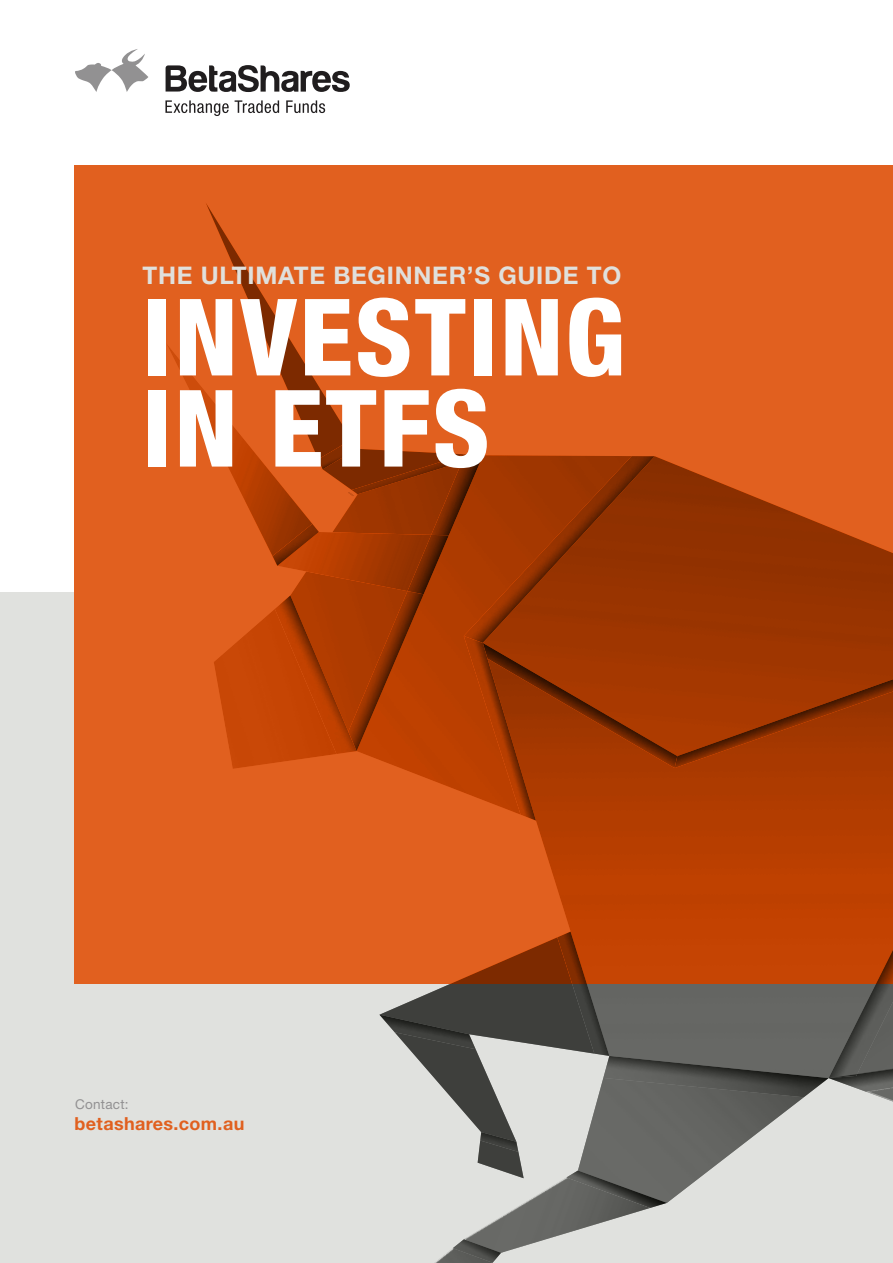
<style>
.page{position:relative;width:893px;height:1263px;background:#fff}
.page>*{position:absolute;margin:0;border:0;box-sizing:border-box;transform-origin:0 0}
.t1{font:800 condensed 106.95px/91.2px "Helvetica Neue LT Std";letter-spacing:.02em;color:#fff}
.t2{font:700 24.3px "Helvetica Neue LT Std";letter-spacing:.03em;color:#e0e0dc}
.t3{font:700 18px "Helvetica Neue LT Std";letter-spacing:.02em;color:#e1601f}
.t4{font:13.5px "Helvetica Neue LT Std";letter-spacing:.02em;color:#929192}
</style>
<div class="page">
<div style="left:0;top:592px;width:893px;height:671px;background:#e0e1de"></div>
<div style="left:75px;top:165px;width:818px;height:818px;background:#e1601f"></div>
<svg style="left:165px;top:100px;width:160px;height:16px"></svg>
<svg style="left:75px;top:49px;width:73px;height:43px"></svg>
<svg style="left:166px;top:65px;width:184px;height:27px"></svg>
<img style="left:333px;top:509px;width:15px;height:23px">
<img style="left:358px;top:455px;width:211px;height:338px">
<img style="left:655px;top:456px;width:238px;height:180px">
<img style="left:435px;top:1248px;width:18px;height:15px">
<img style="left:464px;top:1178px;width:186px;height:75px">
<img style="left:536px;top:636px;width:357px;height:420px">
<img style="left:609px;top:1097px;width:195px;height:106px">
<img style="left:867px;top:1092px;width:26px;height:10px">
<svg style="left:206px;top:204px;width:249px;height:283px"></svg>
<img style="left:319px;top:440px;width:38px;height:29px">
<img style="left:352px;top:454px;width:123px;height:1px">
<img style="left:275px;top:595px;width:81px;height:159px">
<img style="left:483px;top:456px;width:172px;height:187px">
<img style="left:464px;top:636px;width:72px;height:185px">
<img style="left:483px;top:643px;width:194px;height:125px">
<img style="left:675px;top:649px;width:218px;height:119px">
<img style="left:829px;top:652px;width:64px;height:411px">
<img style="left:609px;top:1056px;width:220px;height:41px">
<img style="left:829px;top:1063px;width:64px;height:29px">
<img style="left:829px;top:1074px;width:28px;height:4px">
<img style="left:566px;top:1170px;width:101px;height:38px">
<svg style="left:379px;top:931px;width:230px;height:247px"></svg>
<img style="left:480px;top:1132px;width:38px;height:20px">
<img style="left:453px;top:1239px;width:48px;height:24px">
<img style="left:281px;top:532px;width:67px;height:59px">
<img style="left:312px;top:343px;width:7px;height:144px">
<img style="left:168px;top:343px;width:144px;height:212px">
<img style="left:272px;top:524px;width:47px;height:42px">
<img style="left:348px;top:455px;width:135px;height:296px">
<img style="left:407px;top:535px;width:42px;height:59px">
<p class="t2" style="left:142px;top:261px;width:480px">THE ULTIMATE BEGINNER’S GUIDE TO</p>
<p class="t1" style="left:142px;top:290px;width:484px">INVESTING<br>IN ETFS</p>
<p class="t4" style="left:75px;top:1096px;width:55px">Contact:</p>
<p class="t3" style="left:75px;top:1112px;width:171px">betashares.com.au</p>
</div>
